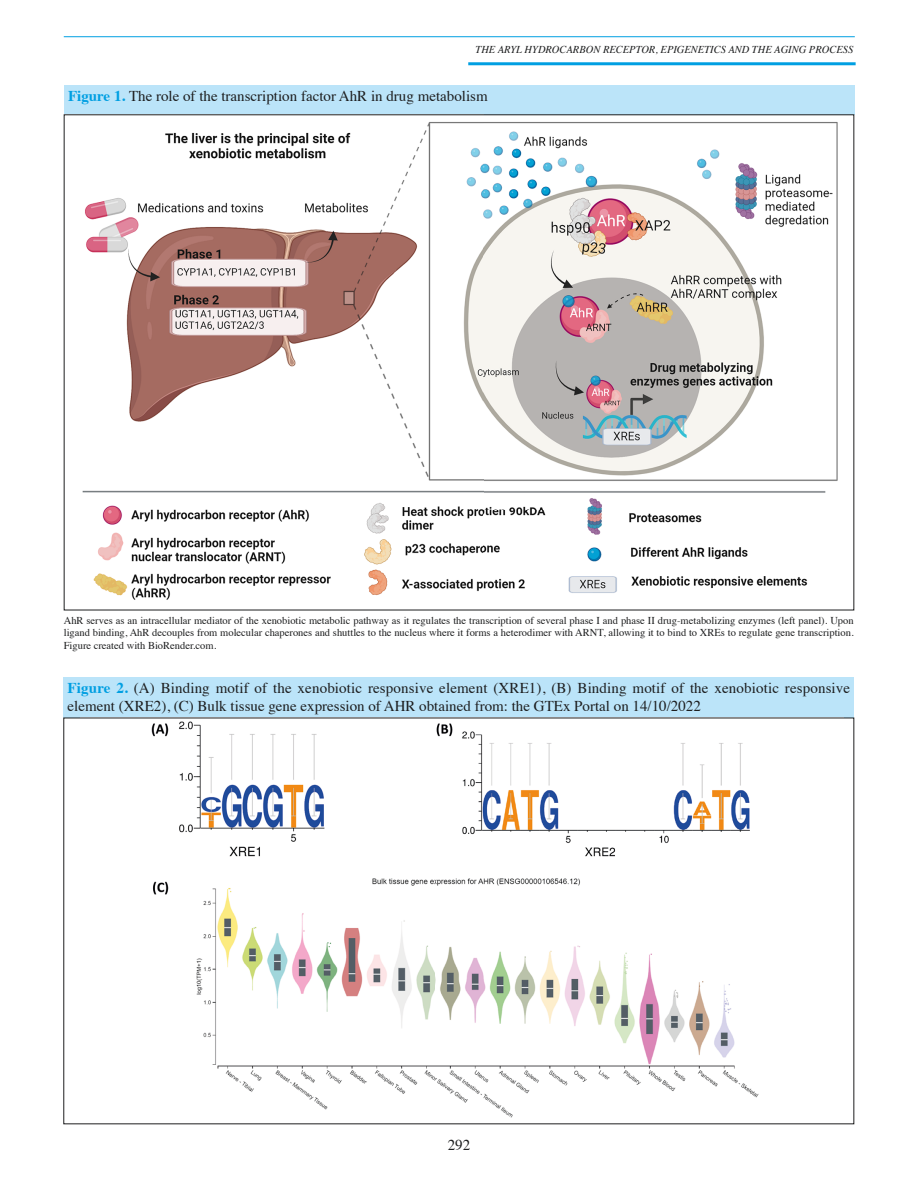
<style>
.page{position:relative;width:918px;height:1188px;background:#fff}
.page>*{position:absolute;margin:0;border:0;box-sizing:border-box;transform-origin:0 0}
.t1{font:15px/18px "Times";color:#1d1e1f}
.t2{font:10.5px/12.6px "Times";color:#1d1e1f;text-align:justify}
.t3{font:italic 10.5px "Times";color:#1d1e1f}
.s1{font-weight:700;color:#009fe2}
</style>
<div class="page">
<hr style="left:64px;top:36px;width:791px;height:1px;background:#009fe2">
<hr style="left:468px;top:62px;width:388px;height:3px;background:#009fe2">
<div style="left:64px;top:85px;width:790px;height:30px;background:#bbe4f9"></div>
<img style="left:82px;top:122px;width:756px;height:478px">
<div style="left:63px;top:677px;width:791px;height:41px;background:#bbe4f9"></div>
<img style="left:151px;top:721px;width:608px;height:397px">
<p class="t3" style="left:476px;top:41px;width:379px">THE ARYL HYDROCARBON RECEPTOR, EPIGENETICS AND THE AGING PROCESS</p>
<h1 class="t1" style="left:68px;top:85px;width:421px"><span class="s1">Figure 1.</span> The role of the transcription factor AhR in drug metabolism</h1>
<p class="t2" style="left:64px;top:613px;width:791px">AhR serves as an intracellular mediator of the xenobiotic metabolic pathway as it regulates the transcription of several phase I and phase II drug-metabolizing enzymes (left panel). Upon ligand binding, AhR decouples from molecular chaperones and shuttles to the nucleus where it forms a heterodimer with ARNT, allowing it to bind to XREs to regulate gene transcription.<br>Figure created with BioRender.com.</p>
<h1 class="t1" style="left:68px;top:677px;width:784px"><span class="s1">Figure 2.</span> (A) Binding motif of the xenobiotic responsive element (XRE1), (B) Binding motif of the xenobiotic responsive element (XRE2), (C) Bulk tissue gene expression of AHR obtained from: the GTEx Portal on 14/10/2022</h1>
<h1 class="t1" style="left:448px;top:1135px;width:24px">292</h1>
</div>
